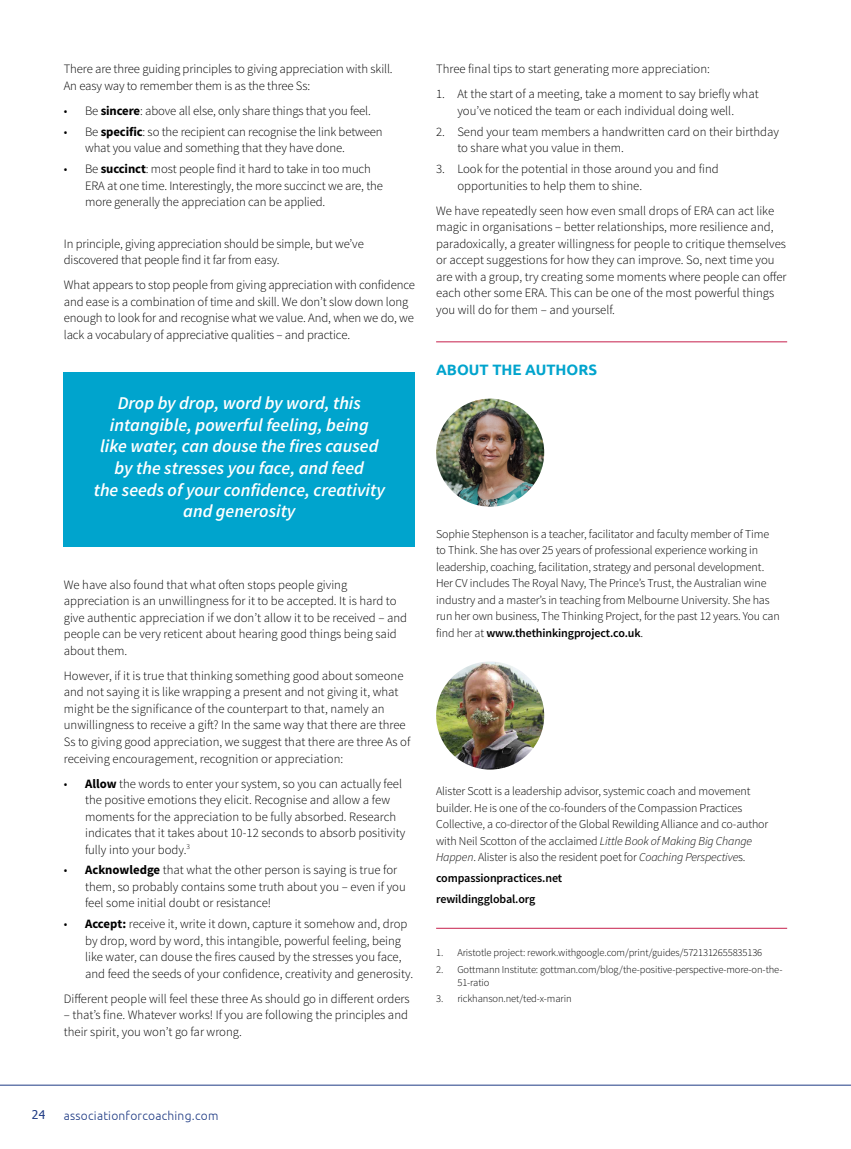
<style>
.page{position:relative;width:851px;height:1149px;background:#fff}
.page>*{position:absolute;margin:0;border:0;box-sizing:border-box;transform-origin:0 0}
.t1{font:italic 600 18px/21.6px "Source Sans Pro";color:#fff;text-align:center}
.t2{font:700 15px "Ubuntu";color:#00a4cd}
.t3{font:300 12.75px/16.5px "Source Sans Pro";color:#000}
.t4{font:300 12px/16.5px "Source Sans Pro";letter-spacing:-.01em;color:#000}
.t5{font:600 12px/20.7px "Source Sans Pro";letter-spacing:-.01em;color:#000}
.t6{font:300 12px "Ubuntu";letter-spacing:.02em;color:#1f3b84}
.t7{font:12px "Tahoma";color:#1f3b84}
.t8{font:300 10.5px/12.6px "Source Sans Pro";letter-spacing:-.01em;color:#000}
.s1{font-weight:700}
.s2{font-weight:600}
.s3{font-size:12.75px}
.s4{font-style:italic}
</style>
<div class="page">
<hr style="left:0;top:1084px;width:850px;height:1px;background:#1f3b84">
<hr style="left:436px;top:927px;width:351px;height:1px;background:#c61f4b">
<img style="left:436px;top:398px;width:108px;height:108px;border-radius:54px">
<img style="left:436px;top:661px;width:108px;height:108px;border-radius:54px">
<hr style="left:436px;top:341px;width:351px;height:1px;background:#c61f4b">
<div style="left:64px;top:371px;width:351px;height:175px;background:#00a4cd"></div>
<p class="t3" style="left:64px;top:61px;width:330px">There are three guiding principles to giving appreciation with skill.<br>An easy way to remember them is as the three Ss:</p>
<p class="t3" style="left:64px;top:102px;width:308px">• Be <span class="s1">sincere</span>: above all else, only share things that you feel.</p>
<p class="t3" style="left:85px;top:123px;width:299px;text-indent:-21px">• Be <span class="s1">specific</span>: so the recipient can recognise the link between what you value and something that they have done.</p>
<p class="t3" style="left:85px;top:160px;width:299px;text-indent:-21px">• Be <span class="s1">succinct</span>: most people find it hard to take in too much<br>ERA at one time. Interestingly, the more succinct we are, the more generally the appreciation can be applied.</p>
<p class="t3" style="left:64px;top:235px;width:301px">In principle, giving appreciation should be simple, but we’ve discovered that people find it far from easy.</p>
<p class="t3" style="left:64px;top:276px;width:352px">What appears to stop people from giving appreciation with confidence and ease is a combination of time and skill. We don’t slow down long enough to look for and recognise what we value. And, when we do, we lack a vocabulary of appreciative qualities – and practice.</p>
<h1 class="t1" style="left:94px;top:392px;width:292px">Drop by drop, word by word, this intangible, powerful feeling, being<br>like water, can douse the fires caused by the stresses you face, and feed<br>the seeds of your confidence, creativity and generosity</h1>
<p class="t3" style="left:64px;top:576px;width:345px">We have also found that what often stops people giving appreciation is an unwillingness for it to be accepted. It is hard to give authentic appreciation if we don’t allow it to be received – and people can be very reticent about hearing good things being said about them.</p>
<p class="t3" style="left:64px;top:667px;width:348px">However, if it is true that thinking something good about someone and not saying it is like wrapping a present and not giving it, what might be the significance of the counterpart to that, namely an unwillingness to receive a gift? In the same way that there are three Ss to giving good appreciation, we suggest that there are three As of receiving encouragement, recognition or appreciation:</p>
<p class="t3" style="left:85px;top:774px;width:321px;text-indent:-21px">• <span class="s1">Allow</span> the words to enter your system, so you can actually feel the positive emotions they elicit. Recognise and allow a few moments for the appreciation to be fully absorbed. Research indicates that it takes about 10-12 seconds to absorb positivity fully into your body.<sup>3</sup></p>
<p class="t3" style="left:85px;top:861px;width:322px;text-indent:-21px">• <span class="s1">Acknowledge</span> that what the other person is saying is true for them, so probably contains some truth about you – even if you feel some initial doubt or resistance!</p>
<p class="t3" style="left:85px;top:915px;width:329px;text-indent:-21px">• <span class="s1">Accept:</span> receive it, write it down, capture it somehow and, drop by drop, word by word, this intangible, powerful feeling, being like water, can douse the fires caused by the stresses you face, and feed the seeds of your confidence, creativity and generosity.</p>
<p class="t3" style="left:64px;top:990px;width:347px">Different people will feel these three As should go in different orders</p>
<p class="t3" style="left:64px;top:1006px;width:346px">– that’s fine. Whatever works! If you are following the principles and their spirit, you won’t go far wrong.</p>
<p class="t3" style="left:436px;top:61px;width:275px">Three final tips to start generating more appreciation:</p>
<p class="t3" style="left:436px;top:86px;width:324px;text-align:center">1. At the start of a meeting, take a moment to say briefly what you’ve noticed the team or each individual doing well.</p>
<p class="t3" style="left:457px;top:123px;width:323px;text-indent:-21px">2. Send your team members a handwritten card on their birthday to share what you value in them.</p>
<p class="t3" style="left:457px;top:160px;width:263px;text-indent:-21px">3. Look for the potential in those around you and find opportunities to help them to shine.</p>
<p class="t3" style="left:436px;top:202px;width:352px">We have repeatedly seen how even small drops of ERA can act like magic in organisations – better relationships, more resilience and, paradoxically, a greater willingness for people to critique themselves or accept suggestions for how they can improve. So, next time you are with a group, try creating some moments where people can offer each other some ERA. This can be one of the most powerful things you will do for them – and yourself.</p>
<p class="t2" style="left:436px;top:361px;width:162px">ABOUT THE AUTHORS</p>
<p class="t4" style="left:436px;top:525px;width:345px">Sophie Stephenson is a teacher, facilitator and faculty member of Time to Think. She has over 25 years of professional experience working in leadership, coaching, facilitation, strategy and personal development.<br>Her CV includes The Royal Navy, The Prince’s Trust, the Australian wine industry and a master’s in teaching from Melbourne University. She has run her own business, The Thinking Project, for the past 12 years. You can find her at <span class="s2">www.thethinkingproject.co.uk</span><span class="s3">.</span></p>
<p class="t4" style="left:436px;top:782px;width:334px">Alister Scott is a leadership advisor, systemic coach and movement builder. He is one of the co-founders of the Compassion Practices Collective, a co-director of the Global Rewilding Alliance and co-author with Neil Scotton of the acclaimed <span class="s4">Little Book of Making Big Change Happen</span>. Alister is also the resident poet for <span class="s4">Coaching Perspective</span>s.</p>
<p class="t5" style="left:436px;top:867px;width:127px">compassionpractices.net rewildingglobal.org</p>
<p class="t8" style="left:436px;top:946px;width:327px">1. Aristotle project: rework.withgoogle.com/print/guides/5721312655835136</p>
<p class="t8" style="left:457px;top:962px;width:326px;text-indent:-21px">2. Gottmann Institute: gottman.com/blog/the-positive-perspective-more-on-the-<br>51-ratio</p>
<p class="t8" style="left:436px;top:992px;width:137px">3. rickhanson.net/ted-x-marin</p>
<p class="t7" style="left:32px;top:1106px;width:15px">24</p>
<p class="t6" style="left:64px;top:1108px;width:156px">associationforcoaching.com</p>
</div>
